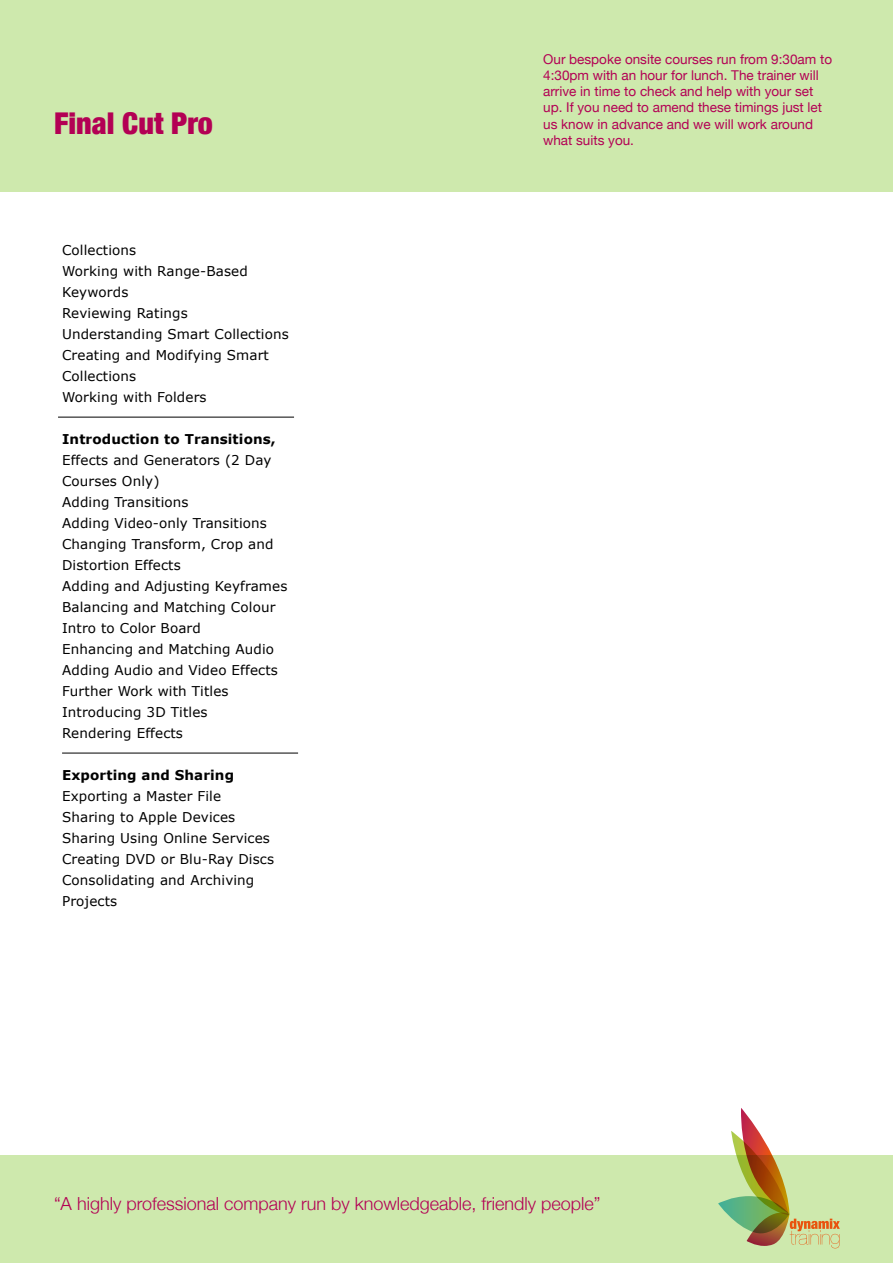
<style>
.page{position:relative;width:893px;height:1263px;background:#fff}
.page>*{position:absolute;margin:0;border:0;box-sizing:border-box;transform-origin:0 0}
.t1{font:900 condensed 30px "Helvetica Neue";color:#b30054}
.t2{font:300 18px "Helvetica Neue";color:#b30054}
.t3{font:13.5px/21px "Verdana";letter-spacing:.01em;color:#000}
.t4{font:13.5px/16.2px "Helvetica Neue";color:#b30054}
.t5{font:700 13.5px "Verdana";letter-spacing:.01em;color:#000}
</style>
<div class="page">
<div style="left:0;top:0;width:893px;height:191px;background:#cee9ad"></div>
<div style="left:1px;top:1155px;width:892px;height:108px;background:#cee9ad"></div>
<svg style="left:718px;top:1108px;width:122px;height:140px"></svg>
<hr style="left:0;top:1155px;width:1px;height:108px;background:#cee9ad">
<hr style="left:62px;top:753px;width:236px;height:1px;background:#000">
<hr style="left:58px;top:417px;width:236px;height:1px;background:#000">
<h1 class="t1" style="left:54px;top:98px;width:160px">Final Cut Pro</h1>
<p class="t3" style="left:62px;top:240px;width:228px">Collections<br>Working with Range-Based<br>Keywords<br>Reviewing Ratings<br>Understanding Smart Collections<br>Creating and Modifying Smart<br>Collections<br>Working with Folders</p>
<p class="t5" style="left:62px;top:430px;width:215px">Introduction to Transitions,</p>
<p class="t3" style="left:62px;top:450px;width:227px">Effects and Generators (2 Day<br>Courses Only)<br>Adding Transitions<br>Adding Video-only Transitions<br>Changing Transform, Crop and<br>Distortion Effects<br>Adding and Adjusting Keyframes<br>Balancing and Matching Colour<br>Intro to Color Board<br>Enhancing and Matching Audio<br>Adding Audio and Video Effects<br>Further Work with Titles<br>Introducing 3D Titles<br>Rendering Effects</p>
<p class="t5" style="left:62px;top:766px;width:174px">Exporting and Sharing</p>
<p class="t3" style="left:62px;top:786px;width:214px">Exporting a Master File<br>Sharing to Apple Devices<br>Sharing Using Online Services<br>Creating DVD or Blu-Ray Discs<br>Consolidating and Archiving<br>Projects</p>
<p class="t4" style="left:543px;top:52px;width:290px">Our bespoke onsite courses run from 9:30am to 4:30pm with an hour for lunch. The trainer will arrive in time to check and help with your set up. If you need to amend these timings just let us know in advance and we will work around what suits you.</p>
<h2 class="t2" style="left:54px;top:1189px;width:548px">“A highly professional company run by knowledgeable, friendly people”</h2>
</div>
